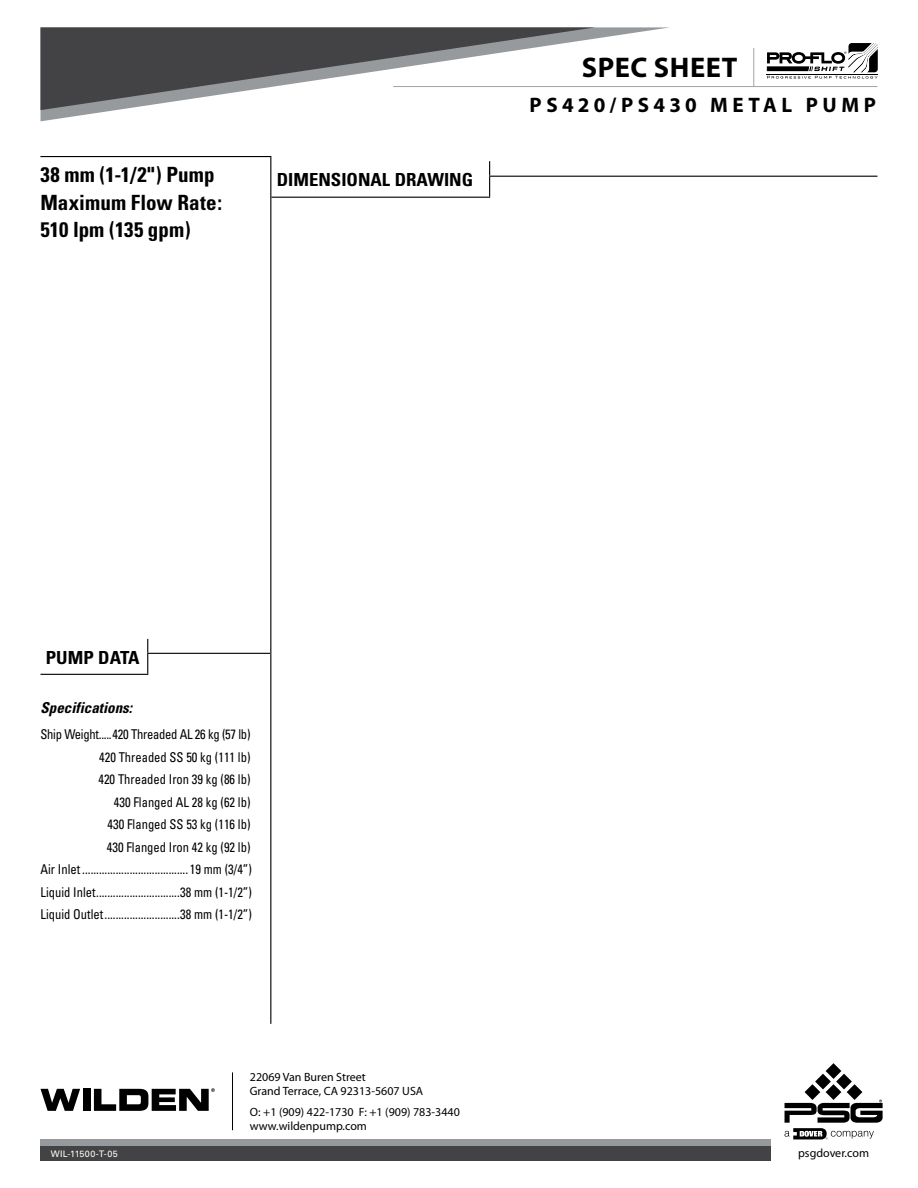
<style>
.page{position:relative;width:918px;height:1188px;background:#fff}
.page>*{position:absolute;margin:0;border:0;box-sizing:border-box;transform-origin:0 0}
.t1{font:700 28.5px "Myriad Pro";letter-spacing:.02em;color:#000}
.t2{font:700 condensed 21px/27.8px "Univers";letter-spacing:.005em;color:#000}
.t3{font:700 21px "Myriad Pro";letter-spacing:.22em;color:#000}
.t4{font:700 condensed 18px "Univers";color:#000;scale:1.04 1}
.t5{font:italic 700 condensed 15px "Univers";color:#000}
.t6{font:condensed 13.5px/22.5px "Univers";color:#000;text-align:right;scale:.93 1}
.t7{font:12px/14.4px "Myriad Pro";color:#000}
.t8{font:9px "Univers";letter-spacing:.04em;color:#fff}
</style>
<div class="page">
<hr style="left:393px;top:86px;width:485px;height:1px;background:#a1a3a6">
<hr style="left:753px;top:48px;width:1px;height:38px;background:#a1a3a6">
<div style="left:40px;top:1139px;width:731px;height:22px;background:#434345"></div>
<div style="left:40px;top:1139px;width:731px;height:7px;background:#979a9c"></div>
<hr style="left:232px;top:1072px;width:1px;height:58px;background:#000">
<svg style="left:767px;top:43px;width:111px;height:36px"></svg>
<div style="left:83px;top:1089px;width:7px;height:22px;background:#000"></div>
<svg style="left:40px;top:1089px;width:40px;height:22px"></svg>
<svg style="left:94px;top:1088px;width:121px;height:23px"></svg>
<svg style="left:785px;top:1063px;width:98px;height:76px"></svg>
<svg style="left:40px;top:27px;width:629px;height:94px"></svg>
<svg style="left:40px;top:27px;width:555px;height:83px"></svg>
<hr style="left:147px;top:653px;width:123px;height:1px;background:#000">
<hr style="left:40px;top:674px;width:108px;height:1px;background:#000">
<svg style="left:147px;top:639px;width:1px;height:35px"></svg>
<hr style="left:489px;top:176px;width:389px;height:1px;background:#000">
<hr style="left:271px;top:197px;width:219px;height:1px;background:#000">
<svg style="left:489px;top:161px;width:1px;height:36px"></svg>
<hr style="left:40px;top:156px;width:231px;height:1px;background:#000">
<hr style="left:270px;top:157px;width:1px;height:867px;background:#000">
<h2 class="t2" style="left:40px;top:160px;width:176px">38 mm (1-1/2") Pump</h2>
<h3 class="t4" style="left:277px;top:169px;width:190px">DIMENSIONAL DRAWING</h3>
<h2 class="t2" style="left:40px;top:188px;width:183px">Maximum Flow Rate:<br>510 lpm (135 gpm)</h2>
<h1 class="t1" style="left:582px;top:52px;width:157px">SPEC SHEET</h1>
<h2 class="t3" style="left:530px;top:94px;width:348px">PS420/PS430 METAL PUMP</h2>
<h3 class="t4" style="left:46px;top:646px;width:92px">PUMP DATA</h3>
<p class="t5" style="left:40px;top:698px;width:93px">Specifications:</p>
<p class="t6" style="left:40px;top:723px;width:229px">Ship Weight.....420 Threaded AL 26 kg (57 lb)<br>420 Threaded SS 50 kg (111 lb)<br>420 Threaded Iron 39 kg (86 lb)<br>430 Flanged AL 28 kg (62 lb)<br>430 Flanged SS 53 kg (116 lb)<br>430 Flanged Iron 42 kg (92 lb)<br>Air Inlet ...................................... 19 mm (3/4”)<br>Liquid Inlet..............................38 mm (1-1/2”)<br>Liquid Outlet...........................38 mm (1-1/2”)</p>
<p class="t8" style="left:51px;top:1149px;width:69px">WIL-11500-T-05</p>
<p class="t7" style="left:250px;top:1070px;width:175px">22069 Van Buren Street<br>Grand Terrace, CA 92313-5607 USA</p>
<p class="t7" style="left:250px;top:1105px;width:212px">O: +1 (909) 422-1730 F: +1 (909) 783-3440 www.wildenpump.com</p>
<p class="t7" style="left:798px;top:1146px;width:72px">psgdover.com</p>
</div>
